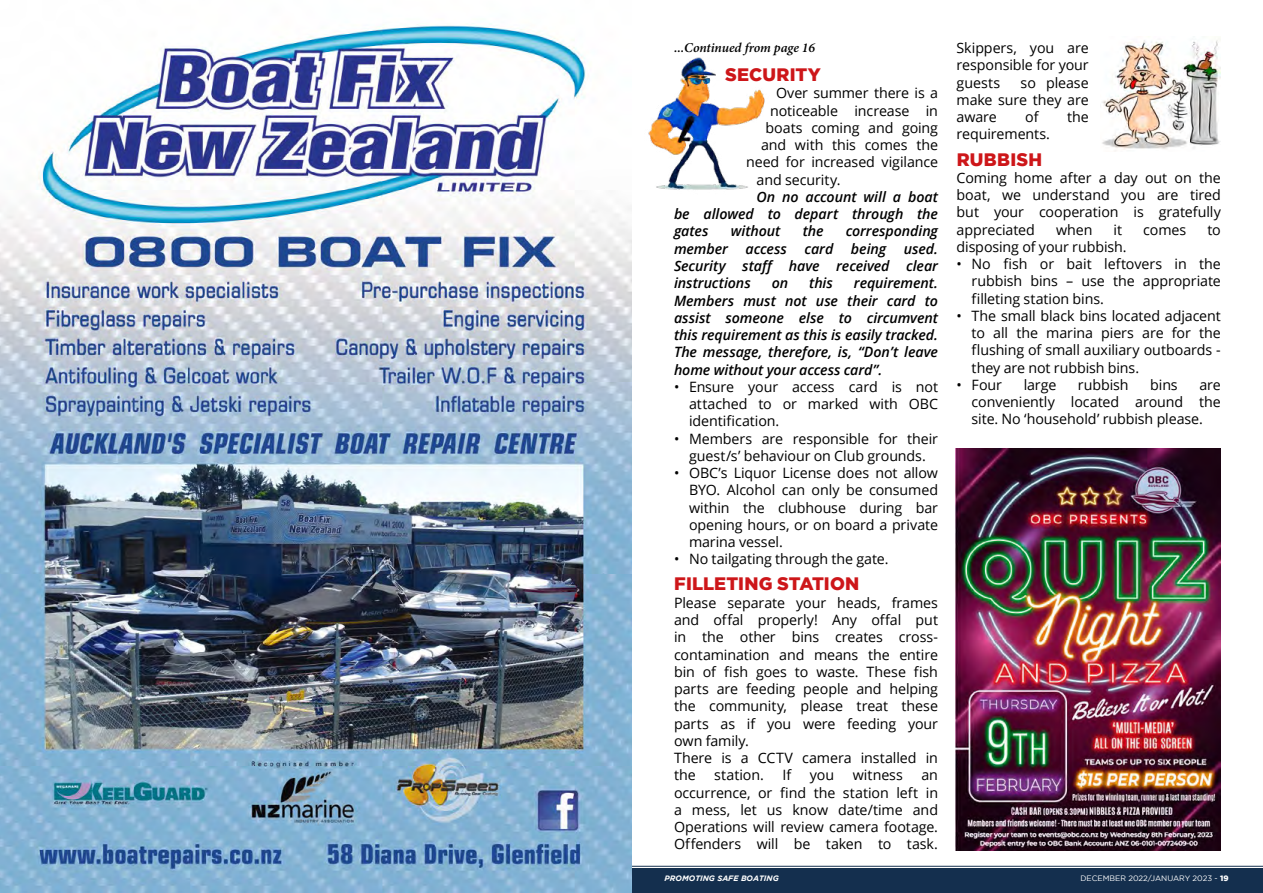
<style>
.page{position:relative;width:1263px;height:893px;background:#fff}
.page>*{position:absolute;margin:0;border:0;box-sizing:border-box;transform-origin:0 0}
.t1{font:900 18px "Gotham";letter-spacing:.015em;color:#cd1619}
.t2{font:14.25px/17.2px "Open Sans";letter-spacing:-.005em;color:#000;text-align:justify}
.t3{font:italic 600 14.25px/17.2px "Open Sans";letter-spacing:-.005em;color:#000;text-align:justify}
.t4{font:italic 600 13.5px "Minion Pro";letter-spacing:-.005em;color:#000}
.t5{font:7.8px "Gotham";color:#fff}
.t6{font:italic 700 7.8px "Gotham";color:#fff}
.s1{font-weight:900}
</style>
<div class="page">
<div style="left:0;top:869px;width:1263px;height:24px;background:#142f4e"></div>
<hr style="left:0;top:866px;width:1263px;height:1px;background:#142f4e">
<img style="left:956px;top:448px;width:265px;height:402px">
<img style="left:0;top:23px;width:631px;height:870px">
<img style="left:648px;top:57px;width:117px;height:133px">
<img style="left:1102px;top:40px;width:119px;height:111px">
<p class="t4" style="left:674px;top:38px;width:143px">...Continued from page 16</p>
<p class="t1" style="left:725px;top:64px;width:97px">SECURITY</p>
<p class="t2" style="left:776px;top:84px;width:164px">Over summer there is a</p>
<p class="t2" style="left:770px;top:102px;width:170px">noticeable increase in</p>
<p class="t2" style="left:765px;top:119px;width:174px">boats coming and going</p>
<p class="t2" style="left:761px;top:136px;width:179px">and with this comes the</p>
<p class="t2" style="left:746px;top:153px;width:194px">need for increased vigilance</p>
<p class="t2" style="left:756px;top:171px;width:85px">and security.</p>
<p class="t3" style="left:674px;top:188px;width:266px;text-indent:82px">On no account will a boat be allowed to depart through the gates</p>
<p class="t3" style="left:674px;top:222px;width:266px;text-indent:172px">corresponding member access card being used.<br>Security staff have received clear instructions</p>
<p class="t3" style="left:731px;top:222px;width:51px">without</p>
<p class="t3" style="left:803px;top:222px;width:22px">the</p>
<p class="t3" style="left:772px;top:274px;width:18px">on</p>
<p class="t3" style="left:809px;top:274px;width:25px">this</p>
<p class="t3" style="left:674px;top:274px;width:266px;text-indent:180px">requirement.<br>Members must not use their card to assist someone else to circumvent this requirement as this is easily tracked.<br>The message, therefore, is, “Don’t leave home without your access card”.</p>
<p class="t2" style="left:689px;top:378px;width:251px;text-indent:-15px">• Ensure your access card is not attached to or marked with OBC identification.</p>
<p class="t2" style="left:674px;top:429px;width:266px;text-align:center">• Members are responsible for their guest/s’ behaviour on Club grounds.</p>
<p class="t2" style="left:689px;top:464px;width:251px;text-indent:-15px">• OBC’s Liquor License does not allow BYO. Alcohol can only be consumed within the clubhouse during bar opening hours, or on board a private marina vessel.</p>
<p class="t2" style="left:674px;top:550px;width:216px">• No tailgating through the gate.</p>
<p class="t1" style="left:674px;top:574px;width:187px">FILLETING STATION</p>
<p class="t2" style="left:674px;top:594px;width:266px;text-align:left">Please separate your heads, frames and offal properly! Any offal put in the other bins creates cross&shy;contamination and means the entire bin of fish goes to waste. These fish parts are feeding people and helping the community, please treat these parts as if you were feeding your own family.<br>There is a CCTV camera installed in the</p>
<p class="t2" style="left:714px;top:766px;width:51px">station.</p>
<p class="t2" style="left:782px;top:766px;width:10px">If</p>
<p class="t2" style="left:810px;top:766px;width:26px">you</p>
<p class="t2" style="left:853px;top:766px;width:52px">witness</p>
<p class="t2" style="left:674px;top:766px;width:266px;text-indent:247px">an occurrence, or find the station left in a mess, let us know date/time and Operations will review camera footage.<br>Offenders will be taken to task.</p>
<p class="t2" style="left:957px;top:39px;width:134px">Skippers, you are responsible for your guests</p>
<p class="t2" style="left:957px;top:73px;width:134px;text-indent:64px">so please make sure they are aware</p>
<p class="t2" style="left:1025px;top:108px;width:15px">of</p>
<p class="t2" style="left:1067px;top:108px;width:23px">the</p>
<p class="t2" style="left:957px;top:125px;width:95px">requirements.</p>
<p class="t1" style="left:957px;top:149px;width:87px">RUBBISH</p>
<p class="t2" style="left:957px;top:169px;width:266px">Coming home after a day out on the boat, we understand you are tired but your cooperation is gratefully appreciated</p>
<p class="t2" style="left:1056px;top:220px;width:38px">when</p>
<p class="t2" style="left:1113px;top:220px;width:10px">it</p>
<p class="t2" style="left:1143px;top:220px;width:45px">comes</p>
<p class="t2" style="left:1207px;top:220px;width:15px">to</p>
<p class="t2" style="left:957px;top:238px;width:171px">disposing of your rubbish.</p>
<p class="t2" style="left:972px;top:255px;width:251px;text-indent:-15px">• No fish or bait leftovers in the rubbish bins – use the appropriate filleting station bins.</p>
<p class="t2" style="left:972px;top:307px;width:251px;text-indent:-15px">• The small black bins located adjacent to all the marina piers are for the flushing of small auxiliary outboards - they are not rubbish bins.</p>
<p class="t2" style="left:957px;top:376px;width:47px">• Four</p>
<p class="t2" style="left:1024px;top:376px;width:34px">large</p>
<p class="t2" style="left:1078px;top:376px;width:52px">rubbish</p>
<p class="t2" style="left:1150px;top:376px;width:29px">bins</p>
<p class="t2" style="left:972px;top:376px;width:251px;text-indent:228px">are conveniently located around the site. No ‘household’ rubbish please.</p>
<p class="t6" style="left:665px;top:873px;width:116px">PROMOTING SAFE BOATING</p>
<p class="t5" style="left:1080px;top:874px;width:150px">DECEMBER 2022/JANUARY 2023 - <span class="s1">19</span></p>
</div>
